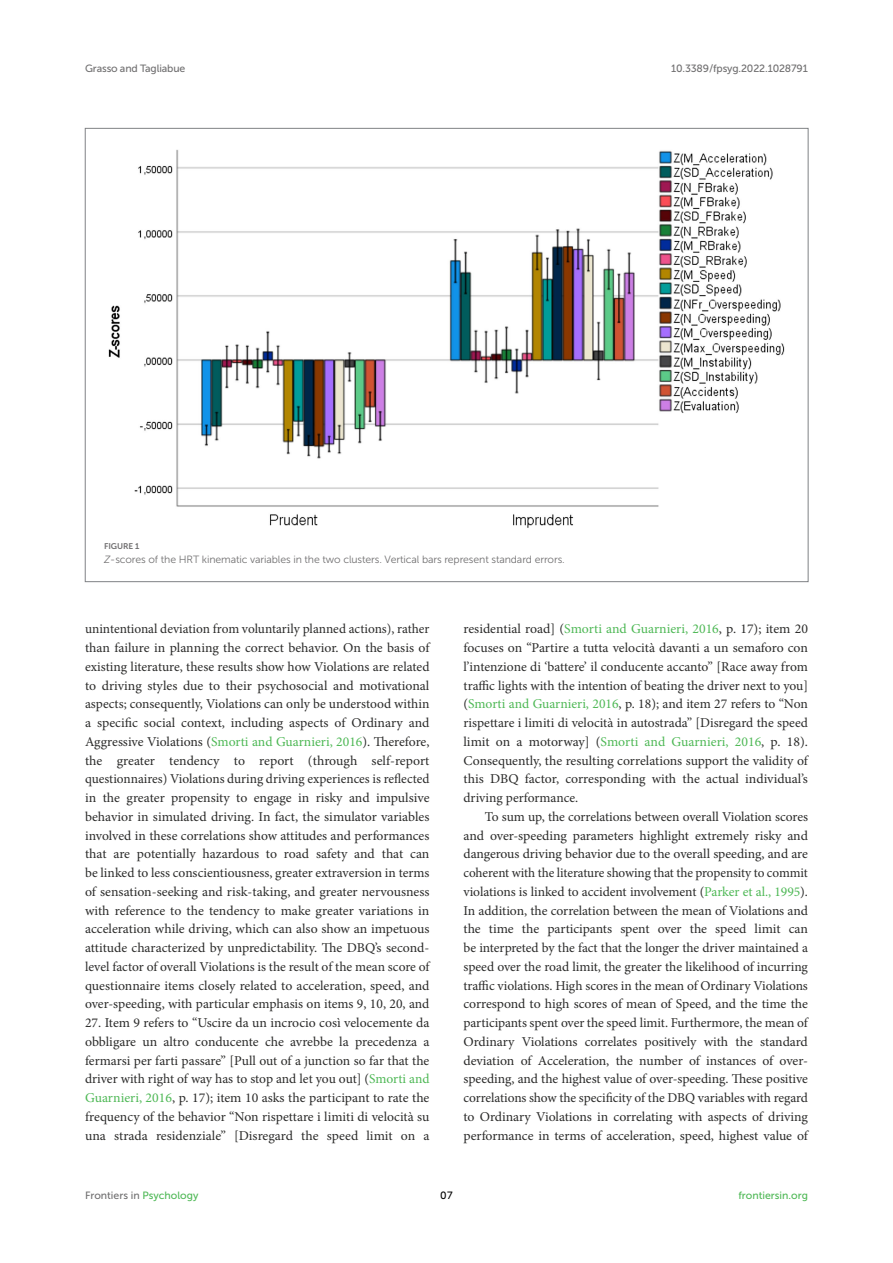
<style>
.page{position:relative;width:893px;height:1263px;background:#fff}
.page>*{position:absolute;margin:0;border:0;box-sizing:border-box;transform-origin:0 0}
.TEXT_FLUSH{font:13.5px/18.8px "Minion Pro";color:#2b2b2a;text-align:justify}
.TEXT{font:13.5px/18.8px "Minion Pro";letter-spacing:-.005em;color:#2b2b2a;text-align:justify}
.FIG_LEG{font:10.5px "Museo Sans 300";letter-spacing:-.01em;color:#706f70}
.t1{font:10.5px "Museo Sans 500";letter-spacing:-.015em;color:#706f70}
.t2{font:10.5px "Museo Sans 500";color:#4eb855}
.t3{font:10.5px "Museo Sans 500";color:#000}
.FIG_HD{font:8.25px "Museo Sans 700";letter-spacing:-.01em;color:#706f70}
.s1{font-style:italic}
.s2{color:#4eb855}
</style>
<div class="page">
<img style="left:108px;top:149px;width:677px;height:379px">
<p class="t1" style="left:85px;top:63px;width:102px">Grasso and Tagliabue</p>
<p class="t1" style="left:671px;top:63px;width:138px">10.3389/fpsyg.2022.1028791</p>
<p class="FIG_HD" style="left:104px;top:542px;width:37px">FIGURE 1</p>
<p class="FIG_LEG" style="left:104px;top:553px;width:462px"><span class="s1">Z</span>-scores of the HRT kinematic variables in the two clusters. Vertical bars represent standard errors.</p>
<p class="TEXT_FLUSH" style="left:85px;top:620px;width:346px">unintentional deviation from voluntarily planned actions), rather than failure in planning the correct behavior. On the basis of existing literature, these results show how Violations are related to driving styles due to their psychosocial and motivational aspects; consequently, Violations can only be understood within a specific social context, including aspects of Ordinary and Aggressive Violations (<span class="s2">Smorti and Guarnieri, 2016</span>). Therefore, the greater tendency to report (through self-report questionnaires) Violations during driving experiences is reflected in the greater propensity to engage in risky and impulsive behavior in simulated driving. In fact, the simulator variables involved in these correlations show attitudes and performances that are potentially hazardous to road safety and that can be linked to less conscientiousness, greater extraversion in terms of sensation-seeking and risk-taking, and greater nervousness with reference to the tendency to make greater variations in acceleration while driving, which can also show an impetuous attitude characterized by unpredictability. The DBQ’s second&shy;level factor of overall Violations is the result of the mean score of questionnaire items closely related to acceleration, speed, and over-speeding, with particular emphasis on items 9, 10, 20, and</p>
<p class="TEXT_FLUSH" style="left:85px;top:1013px;width:346px">27. Item 9 refers to “Uscire da un incrocio così velocemente da obbligare un altro conducente che avrebbe la precedenza a fermarsi per farti passare” [Pull out of a junction so far that the driver with right of way has to stop and let you out] (<span class="s2">Smorti and Guarnieri, 2016</span>, p. 17); item 10 asks the participant to rate the frequency of the behavior “Non rispettare i limiti di velocità su una strada residenziale” [Disregard the speed limit on a</p>
<p class="TEXT_FLUSH" style="left:463px;top:620px;width:346px">residential road] (<span class="s2">Smorti and Guarnieri, 2016</span>, p. 17); item 20 focuses on “Partire a tutta velocità davanti a un semaforo con l’intenzione di ‘battere’ il conducente accanto” [Race away from traffic lights with the intention of beating the driver next to you] (<span class="s2">Smorti and Guarnieri, 2016</span>, p. 18); and item 27 refers to “Non rispettare i limiti di velocità in autostrada” [Disregard the speed limit on a motorway] (<span class="s2">Smorti and Guarnieri, 2016</span>, p. 18).<br>Consequently, the resulting correlations support the validity of this DBQ factor, corresponding with the actual individual’s driving performance.</p>
<p class="TEXT" style="left:463px;top:807px;width:346px;text-indent:21px">To sum up, the correlations between overall Violation scores and over-speeding parameters highlight extremely risky and dangerous driving behavior due to the overall speeding, and are coherent with the literature showing that the propensity to commit violations is linked to accident involvement (<span class="s2">Parker et al., 1995</span>).<br>In addition, the correlation between the mean of Violations and the time the participants spent over the speed limit can be interpreted by the fact that the longer the driver maintained a speed over the road limit, the greater the likelihood of incurring traffic violations. High scores in the mean of Ordinary Violations correspond to high scores of mean of Speed, and the time the participants spent over the speed limit. Furthermore, the mean of Ordinary Violations correlates positively with the standard deviation of Acceleration, the number of instances of over&shy;speeding, and the highest value of over-speeding. These positive correlations show the specificity of the DBQ variables with regard to Ordinary Violations in correlating with aspects of driving performance in terms of acceleration, speed, highest value of</p>
<p class="t1" style="left:85px;top:1190px;width:115px">Frontiers in <span class="s2">Psychology</span></p>
<p class="t3" style="left:440px;top:1190px;width:14px">07</p>
<p class="t2" style="left:738px;top:1190px;width:71px">frontiersin.org</p>
</div>
